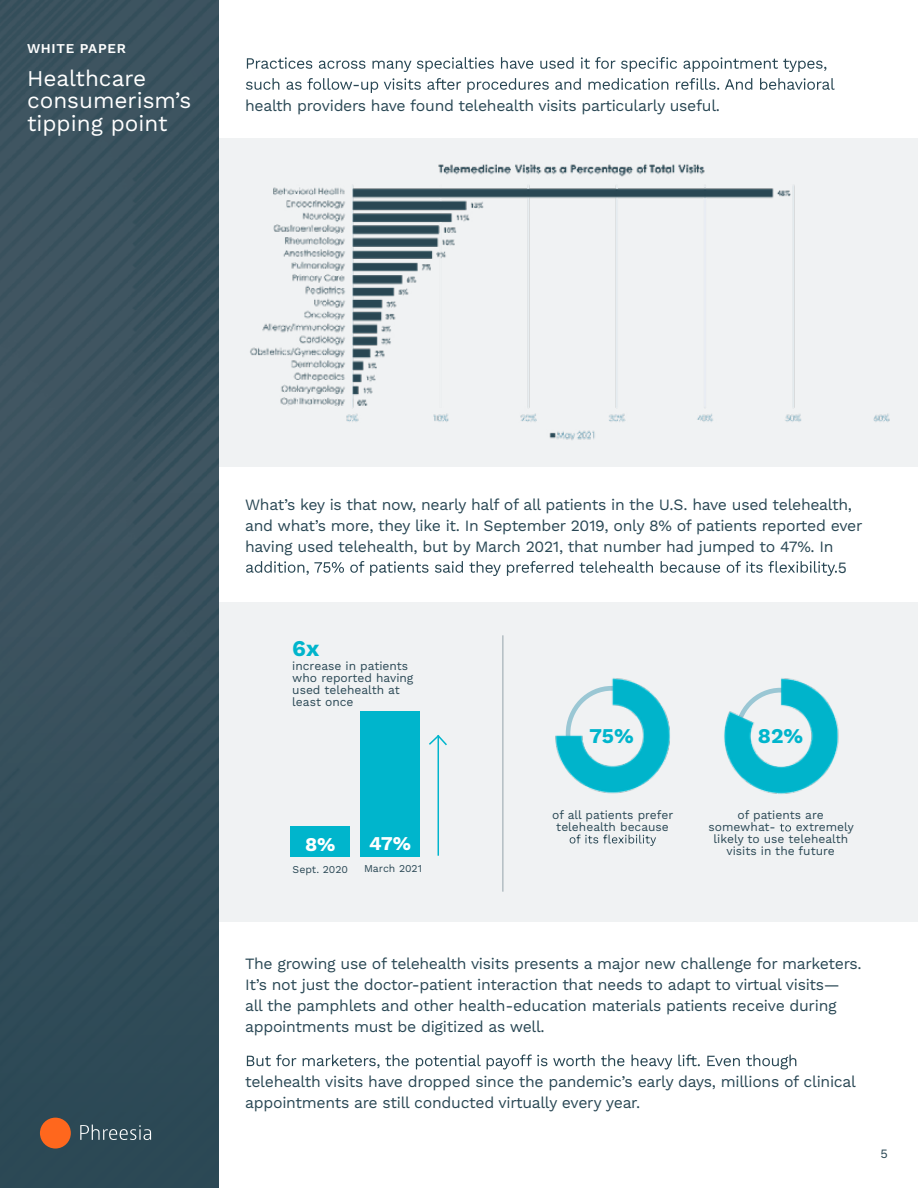
<style>
.page{position:relative;width:918px;height:1188px;background:#fff}
.page>*{position:absolute;margin:0;border:0;box-sizing:border-box;transform-origin:0 0}
.t1{font:22.5px/22.5px "Work Sans";color:#fff}
.t2{font:700 22.5px "Work Sans";color:#00b5cc}
.t3{font:700 21px "Work Sans";color:#00b5cc}
.t4{font:700 19.5px "Work Sans";color:#fff}
.t5{font:15.75px/21px "Work Sans";letter-spacing:-.02em;color:#294754}
.t6{font:600 13.5px "Work Sans";letter-spacing:.05em;color:#fff}
.t7{font:12.75px "Work Sans";color:#294754}
.t8{font:12px/12px "Work Sans";color:#294754}
.t9{font:10.5px "Work Sans";color:#294754}
</style>
<div class="page">
<img style="left:0;top:0;width:219px;height:1188px">
<svg style="left:247px;top:57px;width:579px;height:15px"></svg>
<svg style="left:246px;top:78px;width:589px;height:15px"></svg>
<svg style="left:246px;top:561px;width:591px;height:15px"></svg>
<svg style="left:247px;top:1055px;width:549px;height:14px"></svg>
<div style="left:219px;top:138px;width:699px;height:328px;background:#f0f2f3"></div>
<div style="left:219px;top:602px;width:699px;height:320px;background:#f0f2f3"></div>
<img style="left:724px;top:678px;width:115px;height:116px">
<img style="left:555px;top:678px;width:115px;height:116px">
<div style="left:291px;top:826px;width:59px;height:31px;background:#00b5cc"></div>
<div style="left:361px;top:712px;width:59px;height:145px;background:#00b5cc"></div>
<hr style="left:438px;top:736px;width:1px;height:120px;background:#00b5cc">
<svg style="left:429px;top:735px;width:18px;height:12px"></svg>
<svg style="left:570px;top:835px;width:86px;height:11px"></svg>
<svg style="left:780px;top:824px;width:11px;height:8px"></svg>
<hr style="left:502px;top:635px;width:2px;height:257px;background:#294754">
<img style="left:250px;top:163px;width:640px;height:277px">
<div style="left:40px;top:1118px;width:31px;height:31px;background:#ff671d;border-radius:50%"></div>
<svg style="left:80px;top:1125px;width:71px;height:15px"></svg>
<p class="t6" style="left:27px;top:41px;width:100px">WHITE PAPER</p>
<h1 class="t1" style="left:27px;top:68px;width:166px">Healthcare consumerism’s tipping point</h1>
<p class="t5" style="left:245px;top:95px;width:476px">health providers have found telehealth visits particularly useful.</p>
<p class="t5" style="left:245px;top:494px;width:608px">What’s key is that now, nearly half of all patients in the U.S. have used telehealth,</p>
<p class="t5" style="left:245px;top:515px;width:619px">and what’s more, they like it. In September 2019, only 8% of patients reported ever</p>
<p class="t5" style="left:245px;top:536px;width:590px">having used telehealth, but by March 2021, that number had jumped to 47%. In</p>
<p class="t5" style="left:838px;top:557px;width:11px">5</p>
<h1 class="t2" style="left:292px;top:636px;width:29px">6x</h1>
<p class="t8" style="left:292px;top:661px;width:123px">increase in patients who reported having used telehealth at least once</p>
<p class="t4" style="left:305px;top:833px;width:32px">8%</p>
<p class="t4" style="left:369px;top:832px;width:43px">47%</p>
<p class="t9" style="left:293px;top:863px;width:57px">Sept. 2020</p>
<p class="t9" style="left:364px;top:862px;width:60px">March 2021</p>
<h2 class="t3" style="left:589px;top:723px;width:46px">75%</h2>
<h2 class="t3" style="left:758px;top:723px;width:47px">82%</h2>
<p class="t8" style="left:552px;top:810px;width:123px;text-align:center">of all patients prefer telehealth because</p>
<p class="t8" style="left:708px;top:810px;width:117px;text-indent:29px">of patients are somewhat-</p>
<p class="t8" style="left:796px;top:822px;width:60px">extremely</p>
<p class="t8" style="left:714px;top:834px;width:136px">likely to use telehealth</p>
<p class="t8" style="left:726px;top:846px;width:110px">visits in the future</p>
<p class="t5" style="left:245px;top:953px;width:618px">The growing use of telehealth visits presents a major new challenge for marketers.<br>It’s not just the doctor-patient interaction that needs to adapt to virtual visits— all the pamphlets and other health-education materials patients receive during appointments must be digitized as well.</p>
<p class="t5" style="left:245px;top:1072px;width:612px">telehealth visits have dropped since the pandemic’s early days, millions of clinical appointments are still conducted virtually every year.</p>
<p class="t7" style="left:880px;top:1146px;width:9px">5</p>
</div>
